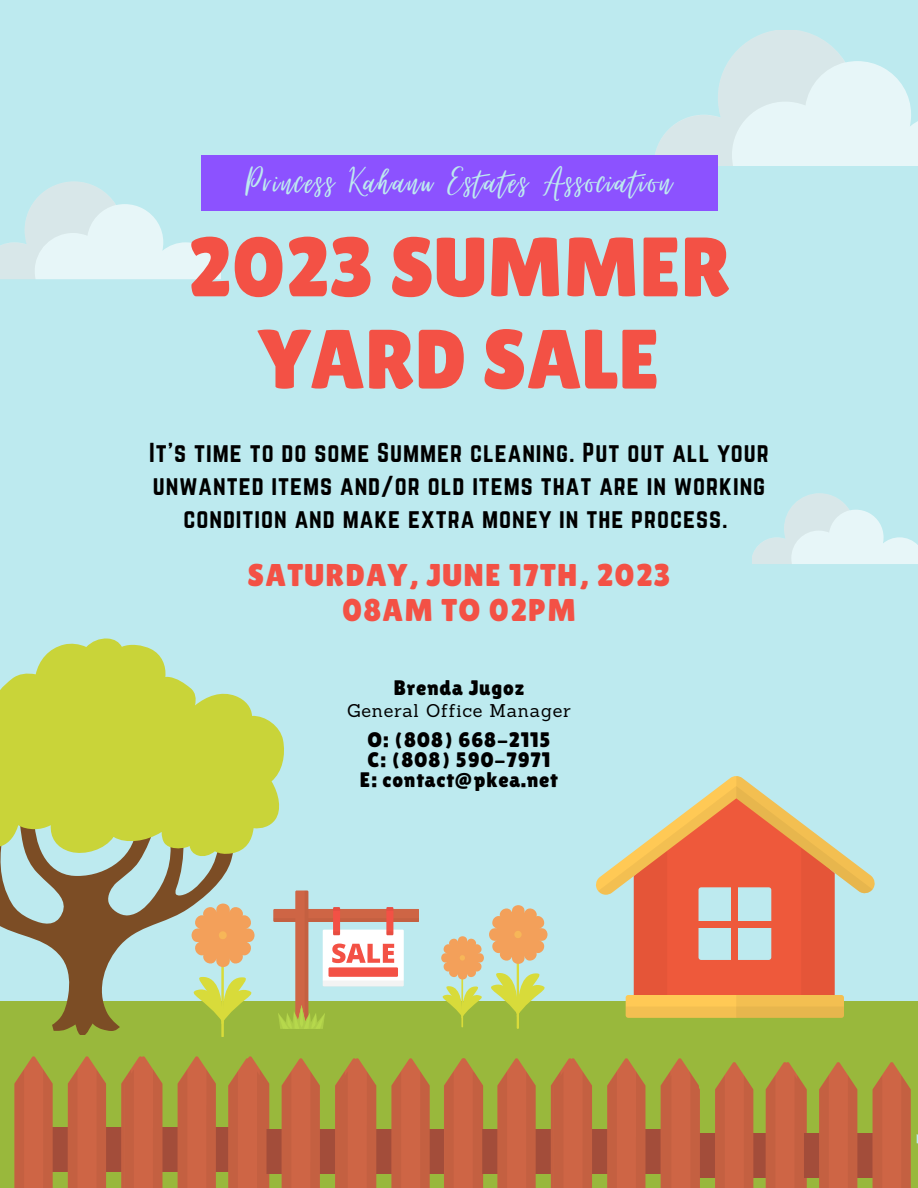
<style>
.page{position:relative;width:918px;height:1188px;background:#bdeaef}
.page>*{position:absolute;margin:0;border:0;box-sizing:border-box;transform-origin:0 0}
.t1{font:84px/92.2px "Lilita One";color:#f35145;text-align:center}
.t2{font:48px "Virtual";letter-spacing:.04em;color:#bdeaef}
.t3{font:31.5px "Lilita One";letter-spacing:.04em;color:#f35145}
.t4{font:24px/32.7px "Norwester";letter-spacing:.04em;color:#000;text-align:center}
.t5{font:21px "Lilita One";letter-spacing:.04em;color:#000}
.t6{font:18px "Sanchez";letter-spacing:.04em;color:#000}
</style>
<div class="page">
<div style="left:0;top:1001px;width:918px;height:187px;background:#99b83c"></div>
<svg style="left:0;top:863px;width:236px;height:172px"></svg>
<svg style="left:0;top:639px;width:284px;height:224px;fill:#c9d439"></svg>
<svg style="left:596px;top:776px;width:279px;height:242px"></svg>
<div style="left:16px;top:1128px;width:140px;height:44px;background:#a34d3a"></div>
<svg style="left:14px;top:1056px;width:39px;height:132px;background:#c36c42"></svg>
<svg style="left:68px;top:1056px;width:38px;height:132px;background:#c46b42"></svg>
<div style="left:126px;top:1128px;width:139px;height:44px;background:#a34d3a"></div>
<svg style="left:121px;top:1056px;width:41px;height:132px;background:#c46a42"></svg>
<svg style="left:178px;top:1056px;width:38px;height:132px;background:#c46b42"></svg>
<div style="left:230px;top:1130px;width:139px;height:44px;background:#a34d3a"></div>
<svg style="left:228px;top:1056px;width:41px;height:132px;background:#c36a42"></svg>
<svg style="left:282px;top:1058px;width:38px;height:130px;background:#c46b42"></svg>
<div style="left:339px;top:1130px;width:140px;height:44px;background:#a34d3a"></div>
<svg style="left:335px;top:1058px;width:41px;height:130px;background:#c46a42"></svg>
<svg style="left:391px;top:1058px;width:39px;height:130px;background:#c36c42"></svg>
<div style="left:445px;top:1130px;width:140px;height:44px;background:#a34d3a"></div>
<svg style="left:444px;top:1058px;width:39px;height:130px;background:#c46a42"></svg>
<svg style="left:497px;top:1058px;width:39px;height:130px;background:#c36c42"></svg>
<div style="left:555px;top:1130px;width:140px;height:44px;background:#a34d3a"></div>
<svg style="left:551px;top:1058px;width:41px;height:130px;background:#c46a42"></svg>
<svg style="left:607px;top:1058px;width:38px;height:130px;background:#c46b42"></svg>
<div style="left:663px;top:1133px;width:140px;height:45px;background:#a34d3a"></div>
<svg style="left:661px;top:1058px;width:39px;height:130px;background:#c46b42"></svg>
<svg style="left:715px;top:1062px;width:38px;height:126px;background:#c46b42"></svg>
<div style="left:767px;top:1133px;width:140px;height:45px;background:#a34d3a"></div>
<svg style="left:766px;top:1062px;width:41px;height:126px;background:#c36a42"></svg>
<svg style="left:819px;top:1062px;width:38px;height:126px;background:#c46b42"></svg>
<svg style="left:873px;top:1062px;width:38px;height:126px;background:#c46b42"></svg>
<svg style="left:192px;top:976px;width:63px;height:50px"></svg>
<hr style="left:221px;top:935px;width:3px;height:102px;background:#d8db3a">
<svg style="left:192px;top:904px;width:63px;height:63px"></svg>
<hr style="left:461px;top:958px;width:2px;height:69px;background:#d8db3a">
<hr style="left:517px;top:934px;width:2px;height:94px;background:#d8db3a">
<svg style="left:441px;top:906px;width:107px;height:114px"></svg>
<svg style="left:274px;top:891px;width:145px;height:138px"></svg>
<div style="left:329px;top:967px;width:69px;height:10px;background:#f35145"></div>
<svg style="left:752px;top:493px;width:166px;height:71px"></svg>
<svg style="left:0;top:181px;width:220px;height:98px"></svg>
<svg style="left:654px;top:30px;width:264px;height:135px"></svg>
<div style="left:201px;top:156px;width:516px;height:55px;background:#8c52ff"></div>
<p class="t2" style="left:246px;top:156px;width:427px">Princess Kahanu Estates Association</p>
<p class="t1" style="left:188px;top:221px;width:544px">2023 SUMMER<br>YARD SALE</p>
<p class="t4" style="left:149px;top:436px;width:621px">It’s time to do some Summer cleaning. Put out all your unwanted items and/or old items that are in working condition and make extra money in the process.</p>
<p class="t3" style="left:248px;top:557px;width:424px">SATURDAY, JUNE 17TH, 2023</p>
<p class="t3" style="left:342px;top:592px;width:235px">08AM TO 02PM</p>
<p class="t5" style="left:394px;top:675px;width:132px">Brenda Jugoz</p>
<p class="t6" style="left:347px;top:699px;width:225px">General Office Manager</p>
<p class="t5" style="left:367px;top:727px;width:185px">O: (808) 668-2115</p>
<p class="t5" style="left:368px;top:748px;width:184px">C: (808) 590-7971</p>
<p class="t5" style="left:360px;top:768px;width:199px">E: contact@pkea.net</p>
</div>
